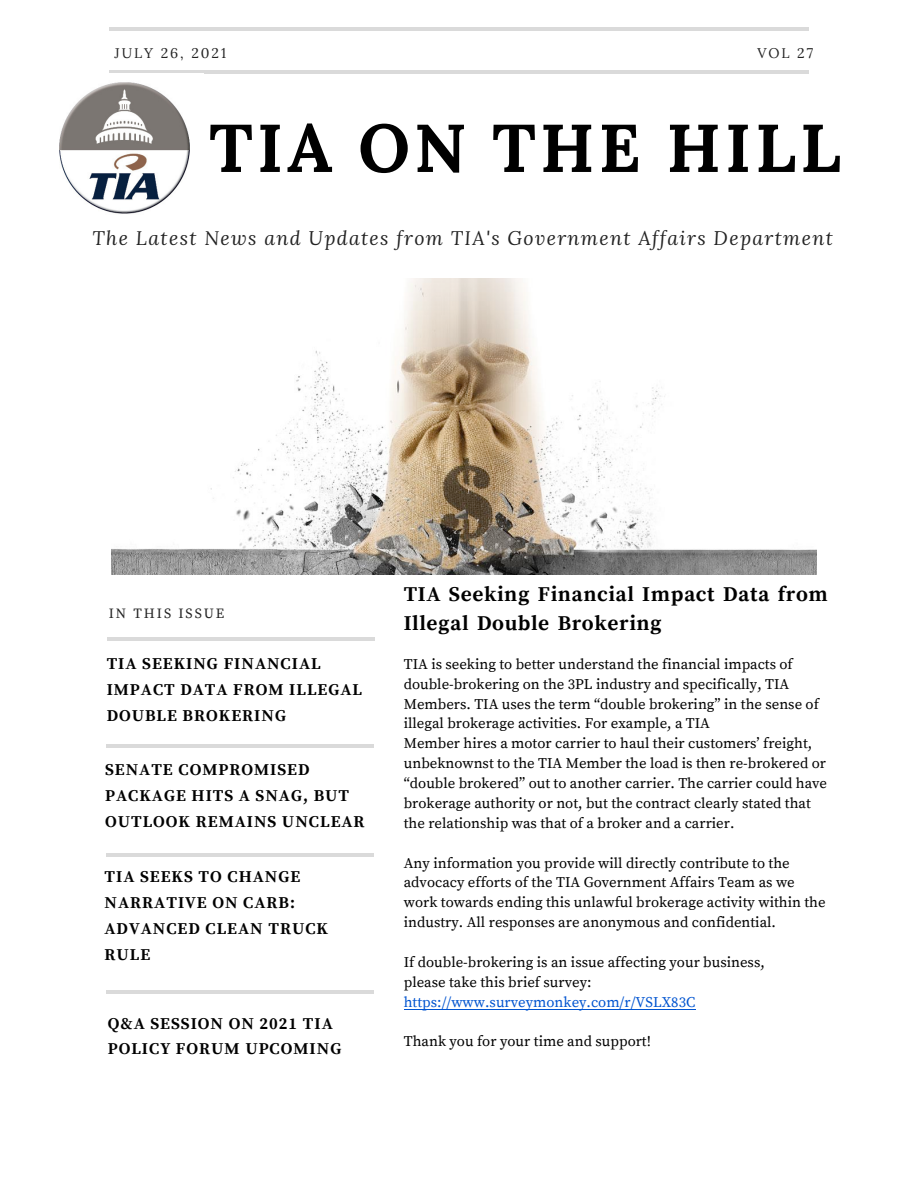
<style>
.page{position:relative;width:918px;height:1188px;background:#fff}
.page>*{position:absolute;margin:0;border:0;box-sizing:border-box;transform-origin:0 0}
.t1{font:700 67.5px "Lora";letter-spacing:.06em;color:#000}
.t2{font:700 21px/29.2px "Source Serif Pro";letter-spacing:.03em;color:#000}
.t3{font:italic 19.5px "Lora";letter-spacing:.07em;color:#222}
.t4{font:700 16.5px/25.8px "Source Serif Pro";letter-spacing:.06em;color:#000}
.t5{font:14.7px/20px "Source Serif Pro";color:#000}
.t6{font:13.95px "Lora";letter-spacing:.14em;color:#222}
.t7{font:13.95px "Source Serif Pro";letter-spacing:.14em;color:#222}
.s1{color:#0054d0}
</style>
<div class="page">
<img style="left:112px;top:278px;width:704px;height:296px">
<hr style="left:109px;top:71px;width:699px;height:3px;background:#000">
<hr style="left:109px;top:28px;width:700px;height:3px;background:#000">
<hr style="left:107px;top:638px;width:267px;height:3px;background:#000">
<hr style="left:106px;top:853px;width:267px;height:4px;background:#dadada">
<img style="left:59px;top:82px;width:131px;height:132px">
<hr style="left:106px;top:991px;width:267px;height:3px;background:#000">
<hr style="left:106px;top:744px;width:267px;height:3px;background:#000">
<hr style="left:404px;top:1009px;width:291px;height:1px;background:#0054d0">
<p class="t6" style="left:115px;top:44px;width:113px">JULY 26, 2021</p>
<p class="t6" style="left:757px;top:44px;width:57px">VOL 27</p>
<p class="t1" style="left:209px;top:104px;width:633px">TIA ON THE HILL</p>
<p class="t3" style="left:92px;top:225px;width:742px">The Latest News and Updates from TIA's Government Affairs Department</p>
<p class="t7" style="left:109px;top:605px;width:117px">IN THIS ISSUE</p>
<p class="t4" style="left:107px;top:652px;width:257px">TIA SEEKING FINANCIAL<br>IMPACT DATA FROM ILLEGAL<br>DOUBLE BROKERING</p>
<p class="t4" style="left:105px;top:757px;width:261px">SENATE COMPROMISED<br>PACKAGE HITS A SNAG, BUT<br>OUTLOOK REMAINS UNCLEAR</p>
<p class="t4" style="left:105px;top:864px;width:225px">TIA SEEKS TO CHANGE<br>NARRATIVE ON CARB:<br>ADVANCED CLEAN TRUCK<br>RULE</p>
<p class="t4" style="left:108px;top:1011px;width:235px">Q&amp;A SESSION ON 2021 TIA<br>POLICY FORUM UPCOMING</p>
<p class="t2" style="left:404px;top:580px;width:426px">TIA Seeking Financial Impact Data from<br>Illegal Double Brokering</p>
<p class="t5" style="left:404px;top:654px;width:425px">TIA is seeking to better understand the financial impacts of double-brokering on the 3PL industry and specifically, TIA Members. TIA uses the term “double brokering” in the sense of illegal brokerage activities. For example, a TIA<br>Member hires a motor carrier to haul their customers’ freight, unbeknownst to the TIA Member the load is then re-brokered or “double brokered” out to another carrier. The carrier could have brokerage authority or not, but the contract clearly stated that the relationship was that of a broker and a carrier.</p>
<p class="t5" style="left:404px;top:853px;width:423px">Any information you provide will directly contribute to the advocacy efforts of the TIA Government Affairs Team as we work towards ending this unlawful brokerage activity within the industry. All responses are anonymous and confidential.</p>
<p class="t5" style="left:404px;top:953px;width:363px">If double-brokering is an issue affecting your business, please take this brief survey: <span class="s1">https://www.surveymonkey.com/r/VSLX83C</span></p>
<p class="t5" style="left:404px;top:1032px;width:249px">Thank you for your time and support!</p>
</div>
